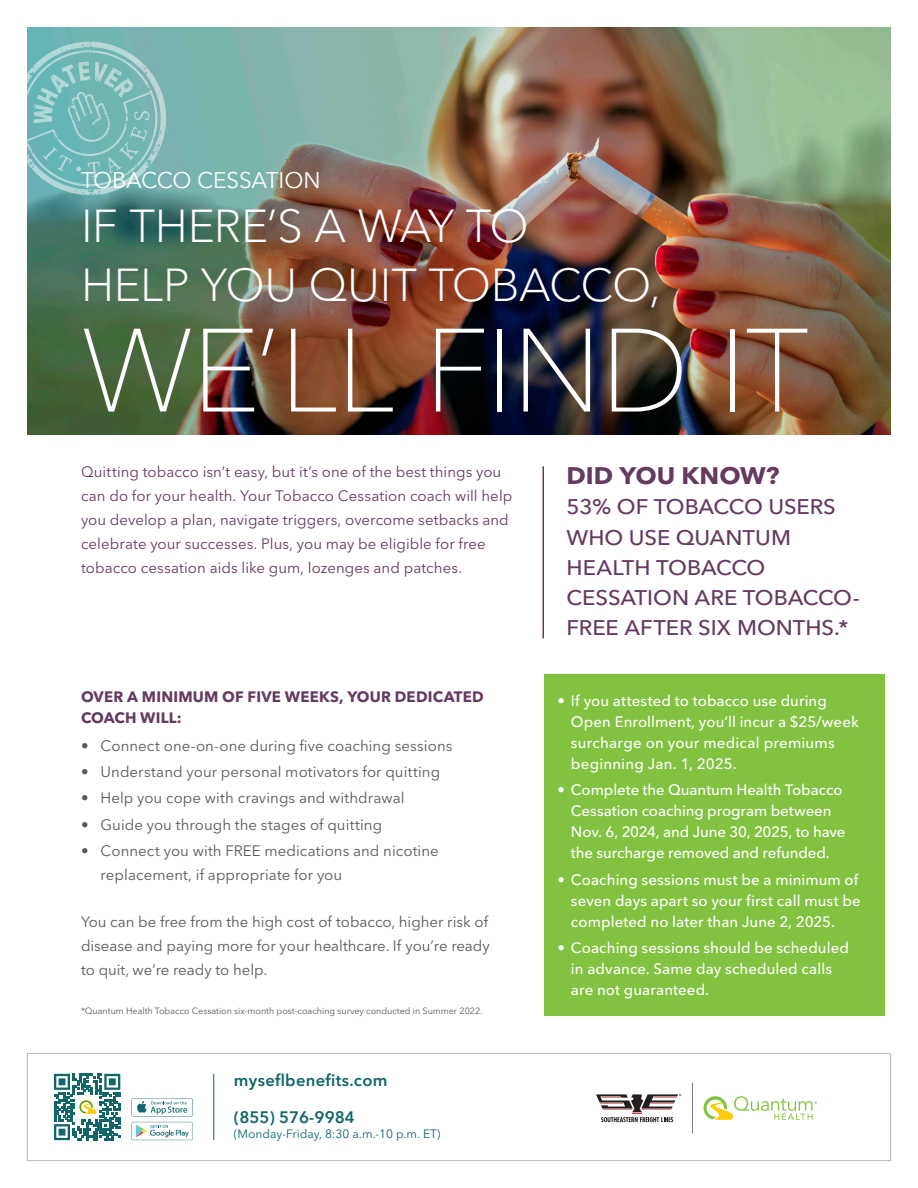
<style>
.page{position:relative;width:918px;height:1188px;background:#fff}
.page>*{position:absolute;margin:0;border:0;box-sizing:border-box;transform-origin:0 0}
.Syneos_Default_Style{font:100 117px "Avenir Next LT Pro";letter-spacing:-.02em;color:#fff}
.Syneos_Default_Style-2{font:300 45.9px/58.5px "Avenir Next LT Pro";letter-spacing:-.015em;color:#fff}
.t1{font:700 23.7px "Avenir Next LT Pro";color:#653a5f;scale:1.06 1}
.t2{font:22.5px "Avenir Next LT Pro";letter-spacing:-.01em;color:#fff}
.t3{font:500 21px/30.2px "Avenir Next LT Pro";letter-spacing:-.005em;color:#653a5f;scale:1.06 1}
.t4{font:600 16.5px "Avenir Next LT Pro";letter-spacing:.02em;color:#106669}
.t5{font:600 16.5px "Avenir Next LT Pro";color:#106669}
.t6{font:500 15px/21px "Avenir Next LT Pro";letter-spacing:.005em;color:#fff}
.t7{font:15px/24px "Avenir Next LT Pro";letter-spacing:.005em;color:#57585a}
.t8{font:15px/24px "Avenir Next LT Pro";letter-spacing:.005em;color:#653a5f}
.t9{font:700 15px/21px "Avenir Next LT Pro";letter-spacing:.01em;color:#653a5f}
.t10{font:12px "Avenir Next LT Pro";color:#106669}
.t11{font:9px "Avenir Next LT Pro";color:#57585a}
</style>
<div class="page">
<img style="left:27px;top:27px;width:864px;height:407px">
<svg style="left:27px;top:41px;width:141px;height:156px;background:#7ebbba"></svg>
<hr style="left:542px;top:466px;width:2px;height:172px;background:#653a5f">
<div style="left:27px;top:1053px;width:864px;height:108px;border:1px solid #b8b9bc"></div>
<hr style="left:692px;top:1083px;width:1px;height:50px;background:#77808c">
<svg style="left:703px;top:1096px;width:114px;height:24px"></svg>
<svg style="left:596px;top:1094px;width:85px;height:28px"></svg>
<hr style="left:213px;top:1074px;width:1px;height:66px;background:#106669">
<svg style="left:131px;top:1098px;width:62px;height:18px"></svg>
<svg style="left:131px;top:1122px;width:62px;height:18px"></svg>
<svg style="left:54px;top:1074px;width:66px;height:66px"></svg>
<div style="left:544px;top:674px;width:341px;height:342px;background:#81c340"></div>
<p class="t2" style="left:81px;top:166px;width:241px">TOBACCO CESSATION</p>
<p class="Syneos_Default_Style-2" style="left:81px;top:197px;width:581px">IF THERE’S A WAY TO<br>HELP YOU QUIT TOBACCO,</p>
<p class="Syneos_Default_Style" style="left:81px;top:301px;width:730px">WE’LL FIND IT</p>
<p class="t8" style="left:81px;top:460px;width:433px">Quitting tobacco isn’t easy, but it’s one of the best things you can do for your health. Your Tobacco Cessation coach will help you develop a plan, navigate triggers, overcome setbacks and celebrate your successes. Plus, you may be eligible for free tobacco cessation aids like gum, lozenges and patches.</p>
<p class="t9" style="left:81px;top:686px;width:404px">OVER A MINIMUM OF FIVE WEEKS, YOUR DEDICATED<br>COACH WILL:</p>
<p class="t7" style="left:81px;top:734px;width:373px">• Connect one-on-one during five coaching sessions</p>
<p class="t7" style="left:81px;top:760px;width:361px">• Understand your personal motivators for quitting</p>
<p class="t7" style="left:81px;top:786px;width:325px">• Help you cope with cravings and withdrawal</p>
<p class="t7" style="left:81px;top:812px;width:303px">• Guide you through the stages of quitting</p>
<p class="t7" style="left:100px;top:838px;width:340px;text-indent:-20px">• Connect you with FREE medications and nicotine replacement, if appropriate for you</p>
<p class="t7" style="left:81px;top:910px;width:410px;text-align:justify">You can be free from the high cost of tobacco, higher risk of disease and paying more for your healthcare. If you’re ready to quit, we’re ready to help.</p>
<p class="t11" style="left:81px;top:1005px;width:403px">*Quantum Health Tobacco Cessation six-month post-coaching survey conducted in Summer 2022.</p>
<p class="t4" style="left:234px;top:1071px;width:155px">myseflbenefits.com</p>
<p class="t5" style="left:234px;top:1107px;width:122px">(855) 576-9984</p>
<p class="t10" style="left:234px;top:1127px;width:208px">(Monday-Friday, 8:30 a.m.-10 p.m. ET)</p>
<h3 class="t1" style="left:567px;top:461px;width:202px">DID YOU KNOW?</h3>
<h3 class="t3" style="left:567px;top:492px;width:278px">53% OF TOBACCO USERS<br>WHO USE QUANTUM<br>HEALTH TOBACCO<br>CESSATION ARE TOBACCO-<br>FREE AFTER SIX MONTHS.*</h3>
<p class="t6" style="left:571px;top:690px;width:290px;text-indent:-14px">• If you attested to tobacco use during Open Enrollment, you’ll incur a $25/week surcharge on your medical premiums beginning Jan. 1, 2025.</p>
<p class="t6" style="left:571px;top:779px;width:276px;text-indent:-14px">• Complete the Quantum Health Tobacco Cessation coaching program between Nov. 6, 2024, and June 30, 2025, to have the surcharge removed and refunded.</p>
<p class="t6" style="left:571px;top:869px;width:291px;text-indent:-14px">• Coaching sessions must be a minimum of seven days apart so your first call must be completed no later than June 2, 2025.</p>
<p class="t6" style="left:571px;top:937px;width:279px;text-indent:-14px">• Coaching sessions should be scheduled in advance. Same day scheduled calls are not guaranteed.</p>
</div>
